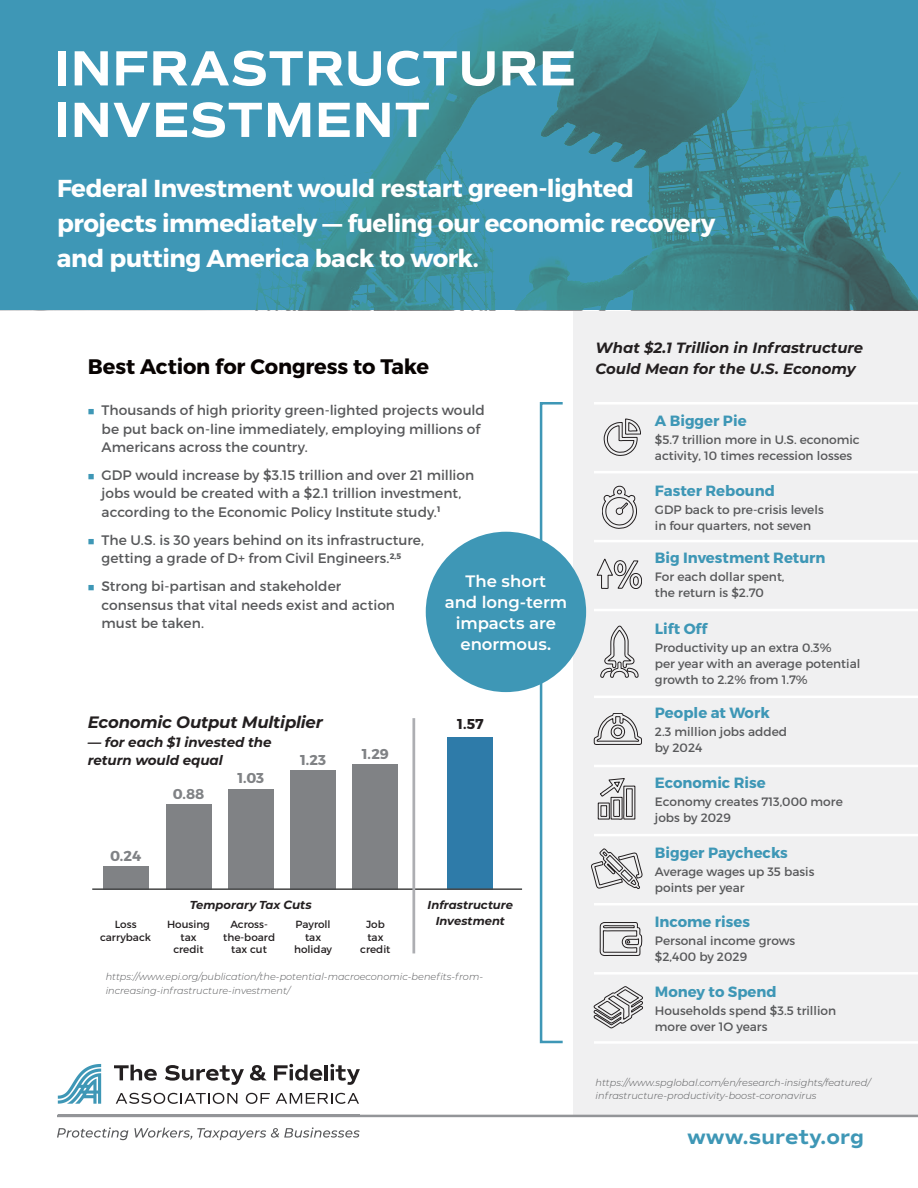
<style>
.page{position:relative;width:918px;height:1188px;background:#fff}
.page>*{position:absolute;margin:0;border:0;box-sizing:border-box;transform-origin:0 0}
.t1{font:700 50.25px/51.4px "Commuters Sans";color:#fff}
.t2{font:700 24.45px/35.1px "Montserrat";letter-spacing:-.02em;color:#fff}
.t3{font:700 21px "Montserrat";letter-spacing:-.01em;color:#080302}
.t4{font:700 20.7px "Commuters Sans";color:#3e97b6}
.t5{font:600 16.5px/21px "Montserrat";letter-spacing:-.005em;color:#fff;text-align:center}
.t6{font:italic 700 16.5px "Montserrat";letter-spacing:-.015em;color:#231f20}
.t7{font:700 14.85px "Montserrat";color:#3e97b6}
.t8{font:italic 700 14.85px/20.2px "Montserrat";color:#231f20}
.t9{font:700 14.4px "Montserrat";color:#808285}
.t10{font:700 14.25px "Montserrat";letter-spacing:-.005em;color:#808285}
.t11{font:700 14.25px "Montserrat";color:#231f20}
.t12{font:13.8px/18.3px "Montserrat";color:#57585a}
.t13{font:italic 700 13.5px/18px "Montserrat";letter-spacing:-.005em;color:#231f20}
.t14{font:12.15px/16.2px "Montserrat";color:#57585a}
.t15{font:italic 700 11.55px/16.2px "Montserrat";color:#231f20;text-align:center}
.t16{font:10.35px/12.8px "Montserrat";color:#231f20;text-align:center}
.t17{font:italic 300 9.75px/13.5px "Montserrat";color:#57585a}
.s1{color:#3e97b6}
.s2{font-size:11.85px}
</style>
<div class="page">
<div style="left:574px;top:300px;width:344px;height:817px;background:#f0f0f1"></div>
<svg style="left:0;top:0;width:918px;height:310px;background:#3e90a6"></svg>
<svg style="left:58px;top:1064px;width:43px;height:40px"></svg>
<svg style="left:114px;top:1065px;width:43px;height:16px"></svg>
<svg style="left:165px;top:1065px;width:79px;height:20px"></svg>
<svg style="left:250px;top:1065px;width:17px;height:16px"></svg>
<svg style="left:274px;top:1064px;width:48px;height:17px"></svg>
<hr style="left:325px;top:1065px;width:3px;height:15px;background:#231f20">
<svg style="left:330px;top:1064px;width:30px;height:21px"></svg>
<svg style="left:116px;top:1093px;width:121px;height:11px"></svg>
<svg style="left:246px;top:1093px;width:24px;height:11px"></svg>
<svg style="left:276px;top:1093px;width:83px;height:11px"></svg>
<svg style="left:57px;top:1127px;width:71px;height:13px"></svg>
<svg style="left:134px;top:1127px;width:226px;height:13px"></svg>
<hr style="left:57px;top:1115px;width:861px;height:2px;background:#939598">
<div style="left:290px;top:770px;width:46px;height:119px;background:#808285"></div>
<div style="left:228px;top:789px;width:46px;height:100px;background:#808285"></div>
<div style="left:166px;top:804px;width:45px;height:85px;background:#808285"></div>
<div style="left:353px;top:764px;width:45px;height:125px;background:#808285"></div>
<div style="left:103px;top:866px;width:45px;height:23px;background:#808285"></div>
<div style="left:448px;top:737px;width:45px;height:152px;background:#2e7ba9"></div>
<hr style="left:92px;top:888px;width:430px;height:2px;background:#454647">
<hr style="left:412px;top:718px;width:3px;height:235px;background:#adaeb2">
<svg style="left:604px;top:419px;width:37px;height:37px"></svg>
<svg style="left:600px;top:626px;width:38px;height:52px"></svg>
<svg style="left:597px;top:559px;width:45px;height:30px"></svg>
<svg style="left:594px;top:713px;width:48px;height:32px"></svg>
<svg style="left:591px;top:848px;width:52px;height:41px"></svg>
<svg style="left:599px;top:922px;width:43px;height:34px"></svg>
<svg style="left:593px;top:986px;width:50px;height:43px"></svg>
<svg style="left:602px;top:486px;width:35px;height:43px"></svg>
<hr style="left:594px;top:471px;width:324px;height:2px;background:#fff">
<hr style="left:594px;top:540px;width:324px;height:2px;background:#fff">
<hr style="left:594px;top:402px;width:324px;height:3px;background:#fff">
<hr style="left:594px;top:609px;width:324px;height:2px;background:#fff">
<hr style="left:594px;top:696px;width:324px;height:2px;background:#fff">
<svg style="left:598px;top:778px;width:38px;height:42px"></svg>
<hr style="left:594px;top:765px;width:324px;height:2px;background:#fff">
<hr style="left:594px;top:834px;width:324px;height:2px;background:#fff">
<hr style="left:594px;top:903px;width:324px;height:2px;background:#fff">
<hr style="left:594px;top:972px;width:324px;height:3px;background:#fff">
<hr style="left:594px;top:1041px;width:324px;height:3px;background:#fff">
<div style="left:540px;top:402px;width:24px;height:641px;border:3px solid #3e97b6"></div>
<div style="left:426px;top:532px;width:160px;height:160px;background:#3e97b6;border-radius:50%"></div>
<h1 class="t1" style="left:54px;top:43px;width:524px">INFRASTRUCTURE<br>INVESTMENT</h1>
<h2 class="t2" style="left:57px;top:171px;width:660px">Federal Investment would restart green-lighted projects immediately — fueling our economic recovery and putting America back to work.</h2>
<h3 class="t3" style="left:88px;top:353px;width:343px">Best Action for Congress to Take</h3>
<p class="t12" style="left:102px;top:401px;width:385px;text-indent:-14px"><span class="s1">■</span> Thousands of high priority green-lighted projects would be put back on-line immediately, employing millions of<br>Americans across the country.</p>
<p class="t12" style="left:102px;top:466px;width:374px;text-indent:-14px"><span class="s1">■</span> GDP would increase by $3.15 trillion and over 21 million jobs would be created with a $2.1 trillion investment, according to the Economic Policy Institute study.<sup>1</sup></p>
<p class="t12" style="left:102px;top:531px;width:324px;text-indent:-14px"><span class="s1">■</span> The U.S. is 30 years behind on its infrastructure, getting a grade of D+ from Civil Engineers.<sup>2,5</sup></p>
<p class="t12" style="left:102px;top:577px;width:295px;text-indent:-14px"><span class="s1">■</span> Strong bi-partisan and stakeholder consensus that vital needs exist and action must be taken.</p>
<p class="t5" style="left:445px;top:570px;width:124px">The short<br>and long-term impacts are enormous.</p>
<p class="t6" style="left:88px;top:710px;width:237px">Economic Output Multiplier</p>
<p class="t13" style="left:88px;top:733px;width:185px">— for each $1 invested the return would equal</p>
<p class="t10" style="left:300px;top:751px;width:28px">1.23</p>
<p class="t9" style="left:110px;top:847px;width:33px">0.24</p>
<p class="t10" style="left:173px;top:785px;width:33px">0.88</p>
<p class="t10" style="left:237px;top:769px;width:28px">1.03</p>
<p class="t15" style="left:190px;top:896px;width:123px">Temporary Tax <span class="s2">Cuts</span></p>
<p class="t10" style="left:362px;top:745px;width:29px">1.29</p>
<p class="t16" style="left:167px;top:918px;width:44px">Housing tax credit</p>
<p class="t16" style="left:100px;top:918px;width:52px">Loss carryback</p>
<p class="t16" style="left:294px;top:918px;width:39px">Payroll tax holiday</p>
<p class="t16" style="left:360px;top:918px;width:32px">Job tax credit</p>
<p class="t16" style="left:223px;top:918px;width:53px">Across&shy;the-board tax cut</p>
<p class="t11" style="left:457px;top:715px;width:28px">1.57</p>
<p class="t15" style="left:428px;top:896px;width:87px">Infrastructure<br>Investment</p>
<p class="t17" style="left:106px;top:970px;width:379px">https://www.epi.org/publication/the-potential-macroeconomic-benefits-from&shy;increasing-infrastructure-investment/</p>
<p class="t8" style="left:596px;top:337px;width:269px">What $2.1 Trillion in Infrastructure<br>Could Mean for the U.S. Economy</p>
<p class="t7" style="left:655px;top:412px;width:93px">A Bigger Pie</p>
<p class="t14" style="left:655px;top:432px;width:206px">$5.7 trillion more in U.S. economic activity, 10 times recession losses</p>
<p class="t7" style="left:655px;top:482px;width:121px">Faster Rebound</p>
<p class="t14" style="left:655px;top:502px;width:170px">GDP back to pre-crisis levels in four quarters, not seven</p>
<p class="t7" style="left:655px;top:549px;width:172px">Big Investment Return</p>
<p class="t14" style="left:655px;top:568px;width:131px">For each dollar spent, the return is $2.70</p>
<p class="t7" style="left:655px;top:619px;width:54px">Lift Off</p>
<p class="t14" style="left:655px;top:639px;width:207px">Productivity up an extra 0.3%<br>per year with an average potential growth to 2.2% from 1.7%</p>
<p class="t7" style="left:655px;top:704px;width:116px">People at Work</p>
<p class="t14" style="left:655px;top:723px;width:134px">2.3 million jobs added by 2024</p>
<p class="t7" style="left:655px;top:774px;width:112px">Economic Rise</p>
<p class="t14" style="left:655px;top:794px;width:189px">Economy creates 713,000 more jobs by 2029</p>
<p class="t7" style="left:655px;top:844px;width:134px">Bigger Paychecks</p>
<p class="t14" style="left:655px;top:864px;width:161px">Average wages up 35 basis points per year</p>
<p class="t7" style="left:655px;top:912px;width:97px">Income rises</p>
<p class="t14" style="left:655px;top:932px;width:142px">Personal income grows $2,400 by 2029</p>
<p class="t7" style="left:655px;top:982px;width:123px">Money to Spend</p>
<p class="t14" style="left:655px;top:1002px;width:183px">Households spend $3.5 trillion more over 1O years</p>
<p class="t17" style="left:596px;top:1075px;width:276px">https://www.spglobal.com/en/research-insights/featured/ infrastructure-productivity-boost-coronavirus</p>
<h3 class="t4" style="left:687px;top:1124px;width:178px">www.surety.org</h3>
</div>
